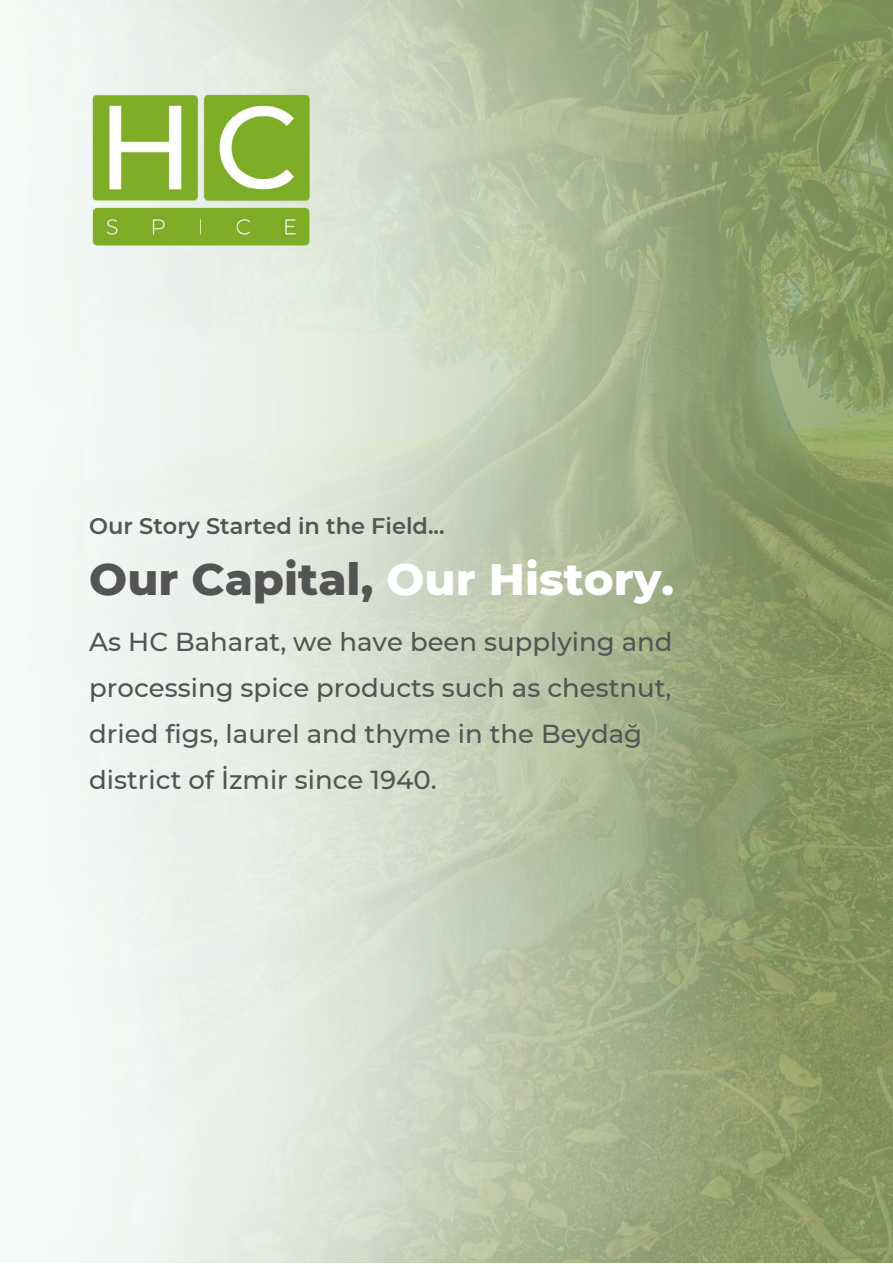
<style>
.page{position:relative;width:893px;height:1264px;background:#fff}
.page>*{position:absolute;margin:0;border:0;box-sizing:border-box;transform-origin:0 0}
.t1{font:800 45px "Montserrat";color:#545454}
.t2{font:500 25.95px/46px "Montserrat";color:#545454}
.t3{font:600 22.5px "Montserrat";color:#545454}
.s1{color:#fff}
</style>
<div class="page">
<img style="left:866px;top:0;width:26px;height:1262px">
<img style="left:0;top:0;width:866px;height:1262px">
<img style="left:89px;top:89px;width:225px;height:160px">
<p class="t3" style="left:89px;top:512px;width:357px">Our Story Started in the Field...</p>
<h1 class="t1" style="left:89px;top:551px;width:586px">Our Capital, <span class="s1">Our History.</span></h1>
<p class="t2" style="left:89px;top:618px;width:584px">As HC Baharat, we have been supplyi ng and processi ng spice products such as chestnut, dried figs, laurel and thyme i n the Beydağ district of İzmi r si nce 1940.</p>
</div>
